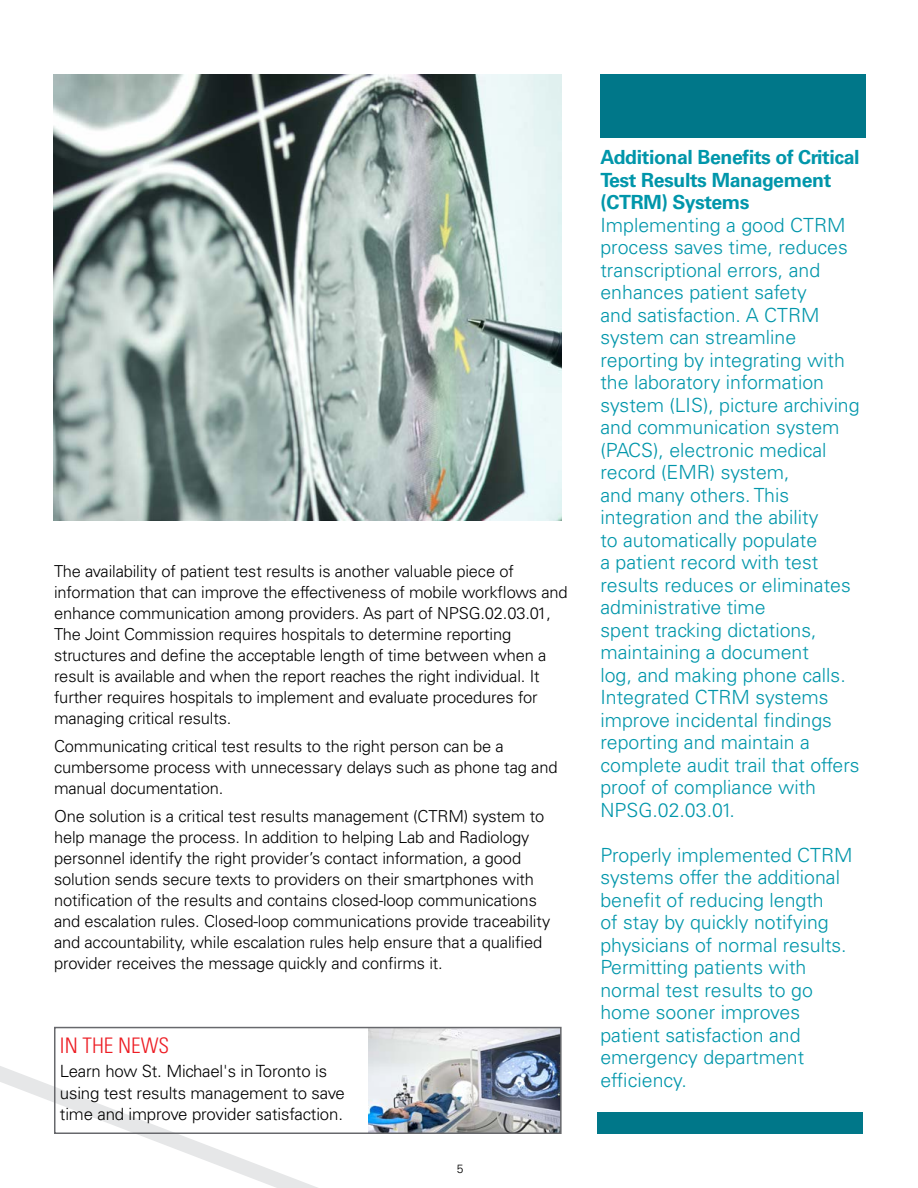
<style>
.page{position:relative;width:918px;height:1188px;background:#fff}
.page>*{position:absolute;margin:0;border:0;box-sizing:border-box;transform-origin:0 0}
.t1{font:300 condensed 21.45px "Univers LT Std";color:#ed1d24}
.t2{font:300 19.5px/22.5px "Univers LT Std";color:#0096aa}
.t3{font:700 19.5px/22.5px "Univers LT Std";letter-spacing:-.02em;color:#0096aa}
.t4{font:300 16.8px/21.5px "Univers LT Std";letter-spacing:-.01em;color:#000}
.t5{font:300 16.5px/21px "Univers LT Std";letter-spacing:-.01em;color:#000}
.t6{font:300 12px "Univers LT Std";color:#000}
</style>
<div class="page">
<svg style="left:0;top:1026px;width:385px;height:162px"></svg>
<img style="left:369px;top:1030px;width:190px;height:101px">
<div style="left:54px;top:1027px;width:508px;height:107px;border:2px solid #67686c"></div>
<div style="left:600px;top:74px;width:266px;height:64px;background:#007789"></div>
<div style="left:597px;top:1113px;width:266px;height:21px;background:#007789"></div>
<img style="left:53px;top:74px;width:509px;height:446px">
<p class="t5" style="left:54px;top:561px;width:515px">The availability of patient test results is another valuable piece of information that can improve the effectiveness of mobile workflows and enhance communication among providers. As part of NPSG.02.03.01, The Joint Commission requires hospitals to determine reporting structures and define the acceptable length of time between when a result is available and when the report reaches the right individual. It further requires hospitals to implement and evaluate procedures for managing critical results.</p>
<p class="t5" style="left:54px;top:736px;width:505px">Communicating critical test results to the right person can be a cumbersome process with unnecessary delays such as phone tag and manual documentation.</p>
<p class="t5" style="left:54px;top:806px;width:498px">One solution is a critical test results management (CTRM) system to help manage the process. In addition to helping Lab and Radiology personnel identify the right provider’s contact information, a good solution sends secure texts to providers on their smartphones with notification of the results and contains closed-loop communications and escalation rules. Closed-loop communications provide traceability and accountability, while escalation rules help ensure that a qualified provider receives the message quickly and confirms it.</p>
<h1 class="t1" style="left:60px;top:1033px;width:111px">IN THE NEWS</h1>
<p class="t4" style="left:60px;top:1061px;width:287px">Learn how St. Michael's in Toronto is using test results management to save time and improve provider satisfaction.</p>
<p class="t6" style="left:457px;top:1161px;width:8px">5</p>
<p class="t3" style="left:600px;top:146px;width:261px">Additional Benefits of Critical<br>Test Results Management (CTRM) Systems</p>
<p class="t2" style="left:600px;top:214px;width:261px">Implementing a good CTRM process saves time, reduces transcriptional errors, and enhances patient safety<br>and satisfaction. A CTRM system can streamline reporting by integrating with the laboratory information system (LIS), picture archiving and communication system (PACS), electronic medical record (EMR) system,<br>and many others. This integration and the ability<br>to automatically populate<br>a patient record with test results reduces or eliminates administrative time<br>spent tracking dictations, maintaining a document<br>log, and making phone calls.<br>Integrated CTRM systems improve incidental findings reporting and maintain a complete audit trail that offers proof of compliance with<br>NPSG.02.03.01.</p>
<p class="t2" style="left:600px;top:844px;width:254px">Properly implemented CTRM systems offer the additional benefit of reducing length<br>of stay by quickly notifying physicians of normal results.<br>Permitting patients with normal test results to go home sooner improves patient satisfaction and emergency department efficiency.</p>
</div>
